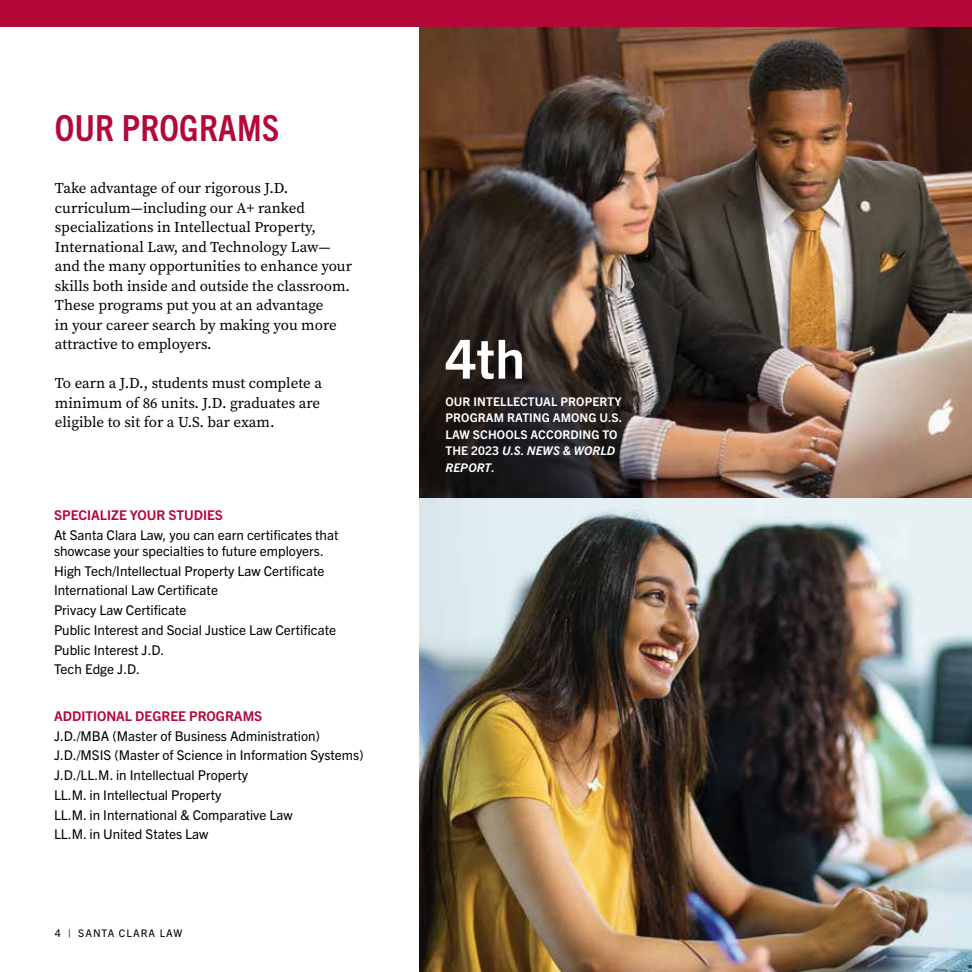
<style>
.page{position:relative;width:972px;height:972px;background:#fff}
.page>*{position:absolute;margin:0;border:0;box-sizing:border-box;transform-origin:0 0}
.t1{font:700 54px "Trade Gothic Next LT Pro";color:#fff}
.t2{font:700 condensed 36px "Trade Gothic Next LT Pro";letter-spacing:.01em;color:#b30838}
.t3{font:15px/19.5px "Source Serif Pro";color:#000}
.t4{font:13.5px/19.8px "Trade Gothic Next LT Pro";color:#000}
.t5{font:700 13.5px "Trade Gothic Next LT Pro";color:#b30838}
.t6{font:700 12px/16.5px "Trade Gothic Next LT Pro";letter-spacing:.01em;color:#fff}
.t7{font:10.5px "Trade Gothic Next LT Pro";letter-spacing:.1em;color:#000}
.s1{font-style:italic}
</style>
<div class="page">
<img style="left:419px;top:27px;width:553px;height:945px">
<div style="left:0;top:0;width:972px;height:27px;background:#b30838"></div>
<h2 class="t2" style="left:55px;top:103px;width:226px">OUR PROGRAMS</h2>
<p class="t3" style="left:55px;top:179px;width:299px">Take advantage of our rigorous J.D. curriculum—including our A+ ranked specializations in Intellectual Property, International Law, and Technology Law— and the many opportunities to enhance your skills both inside and outside the classroom.<br>These programs put you at an advantage<br>in your career search by making you more attractive to employers.</p>
<p class="t3" style="left:55px;top:374px;width:269px;text-align:justify">To earn a J.D., students must complete a minimum of 86 units. J.D. graduates are eligible to sit for a U.S. bar exam.</p>
<p class="t5" style="left:54px;top:505px;width:170px">SPECIALIZE YOUR STUDIES</p>
<p class="t4" style="left:54px;top:525px;width:286px;line-height:16.5px">At Santa Clara Law, you can earn certificates that showcase your specialties to future employers.</p>
<p class="t4" style="left:54px;top:560px;width:284px">High Tech/Intellectual Property Law Certificate<br>International Law Certificate<br>Privacy Law Certificate<br>Public Interest and Social Justice Law Certificate<br>Public Interest J.D.<br>Tech Edge J.D.</p>
<p class="t5" style="left:54px;top:707px;width:210px">ADDITIONAL DEGREE PROGRAMS</p>
<p class="t4" style="left:54px;top:725px;width:311px">J.D./MBA (Master of Business Administration)<br>J.D./MSIS (Master of Science in Information Systems)<br>J.D./LL.M. in Intellectual Property<br>LL.M. in Intellectual Property<br>LL.M. in International &amp; Comparative Law<br>LL.M. in United States Law</p>
<p class="t7" style="left:55px;top:926px;width:129px">4 | SANTA CLARA LAW</p>
<h1 class="t1" style="left:446px;top:321px;width:81px">4th</h1>
<p class="t6" style="left:446px;top:392px;width:178px">OUR INTELLECTUAL PROPERTY<br>PROGRAM RATING AMONG U.S.<br>LAW SCHOOLS ACCORDING TO<br>THE 2023 <span class="s1">U.S. NEWS &amp; WORLD<br>REPORT</span>.</p>
</div>
